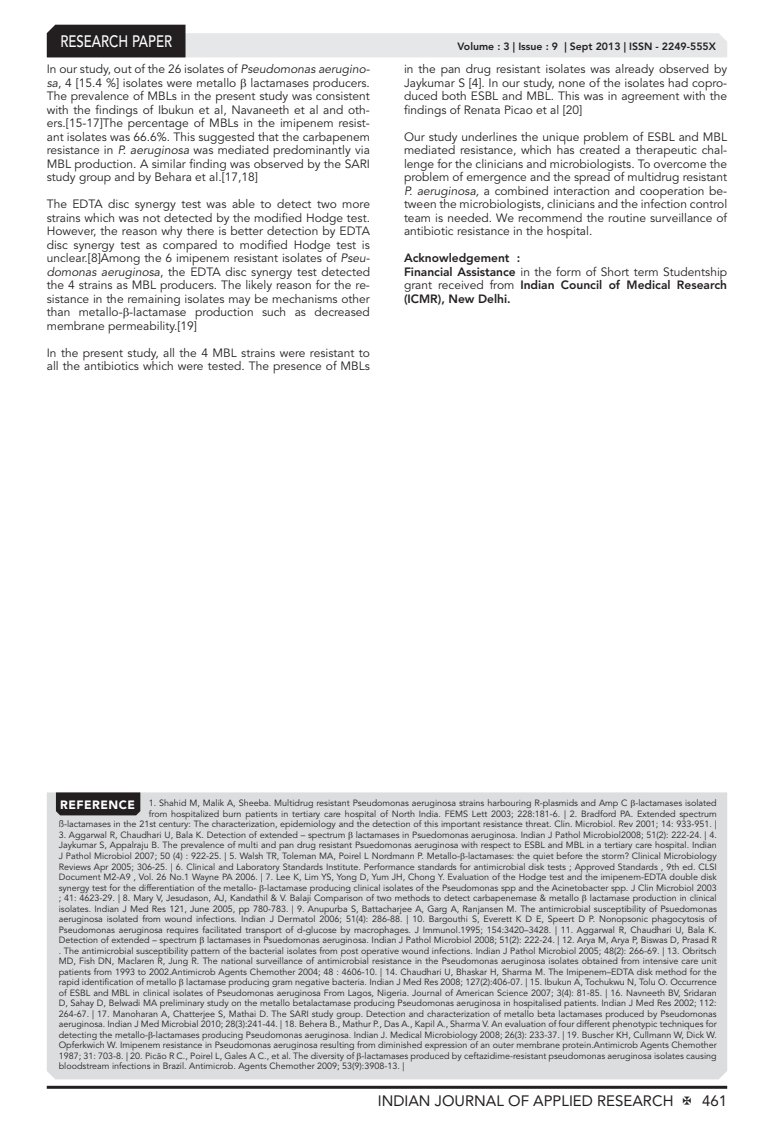
<style>
.page{position:relative;width:774px;height:1136px;background:#fff}
.page>*{position:absolute;margin:0;border:0;box-sizing:border-box;transform-origin:0 0}
.t1{font:500 16.5px "Avenir LT Std";color:#fff;scale:.8 1}
.t2{font:15px "Avenir LT Std";color:#231f20}
.Body_Text{font:12px/13.5px "Avenir LT Std";color:#231f20;text-align:justify}
.Body_Text-2{font:800 12px/13.5px "Avenir LT Std";color:#231f20;text-align:justify}
.Bold{font:800 12px "Avenir LT Std";color:#231f20}
.t3{font:900 12px "Avenir LT Std";letter-spacing:.04em;color:#fff}
.t4{font:800 10.5px "Avenir LT Std";color:#231f20}
.Reference{font:9px/10.5px "Avenir LT Std";color:#231f20;text-align:right}
.s1{font-style:italic}
.s2{font-weight:400}
</style>
<div class="page">
<hr style="left:47px;top:1085px;width:680px;height:3px;background:#231f20">
<svg style="left:47px;top:25px;width:680px;height:32px"></svg>
<div style="left:47px;top:792px;width:680px;height:287px;background:#dcdddf"></div>
<div style="left:56px;top:792px;width:84px;height:23px;background:#231f20"></div>
<svg style="left:631px;top:800px;width:4px;height:8px"></svg>
<svg style="left:349px;top:831px;width:4px;height:8px"></svg>
<svg style="left:461px;top:852px;width:4px;height:8px"></svg>
<svg style="left:260px;top:884px;width:4px;height:8px"></svg>
<svg style="left:582px;top:894px;width:4px;height:8px"></svg>
<svg style="left:200px;top:936px;width:4px;height:8px"></svg>
<svg style="left:179px;top:978px;width:5px;height:8px"></svg>
<svg style="left:149px;top:1031px;width:4px;height:8px"></svg>
<svg style="left:357px;top:1052px;width:4px;height:8px"></svg>
<h1 class="t1" style="left:60px;top:32px;width:141px">RESEARCH PAPER</h1>
<p class="Body_Text" style="left:47px;top:62px;width:325px">In our study, out of the 26 isolates of <span class="s1">Pseudomonas aerugino&shy;sa</span>, 4 [15.4 %] isolates were metallo lactamases producers.<br>The prevalence of MBLs in the present study was consistent with the findings of Ibukun et al, Navaneeth et al and oth&shy;ers.[15-17]The percentage of MBLs in the imipenem resist&shy;ant isolates was 66.6%. This suggested that the carbapenem resistance in <span class="s1">P. aeruginosa</span> was mediated predominantly via MBL production. A similar finding was observed by the SARI study group and by Behara et al.[17,18]</p>
<p class="Body_Text" style="left:47px;top:197px;width:325px">The EDTA disc synergy test was able to detect two more strains which was not detected by the modified Hodge test.<br>However, the reason why there is better detection by EDTA disc synergy test as compared to modified Hodge test is unclear.[8]Among the 6 imipenem resistant isolates of <span class="s1">Pseu&shy;domonas aeruginosa</span>, the EDTA disc synergy test detected the 4 strains as MBL producers. The likely reason for the re&shy;sistance in the remaining isolates may be mechanisms other than metallo- -lactamase production such as decreased membrane permeability.[19]</p>
<p class="Body_Text" style="left:47px;top:346px;width:325px">In the present study, all the 4 MBL strains were resistant to all the antibiotics which were tested. The presence of MBLs</p>
<p class="t4" style="left:457px;top:41px;width:260px">Volume : 3 | Issue : 9 | Sept 2013 | ISSN - 2249-555X</p>
<p class="Body_Text" style="left:404px;top:62px;width:325px">in the pan drug resistant isolates was already observed by Jaykumar S [4]. In our study, none of the isolates had copro&shy;duced both ESBL and MBL. This was in agreement with the findings of Renata Picao et al [20]</p>
<p class="Body_Text" style="left:404px;top:130px;width:325px">Our study underlines the unique problem of ESBL and MBL mediated resistance, which has created a therapeutic chal&shy;lenge for the clinicians and microbiologists. To overcome the problem of emergence and the spread of multidrug resistant <span class="s1">P. aeruginosa,</span> a combined interaction and cooperation be&shy;tween the microbiologists, clinicians and the infection control team is needed. We recommend the routine surveillance of antibiotic resistance in the hospital.</p>
<p class="Bold" style="left:404px;top:251px;width:118px">Acknowledgement :</p>
<p class="Body_Text-2" style="left:404px;top:265px;width:325px">Financial Assistance <span class="s2">in the form of Short term Studentship grant received from</span> Indian Council of Medical Research (ICMR), New Delhi.</p>
<p class="Reference" style="left:59px;top:798px;width:660px">1. Shahid M, Malik A, Sheeba. Multidrug resistant Pseudomonas aeruginosa strains harbouring R-plasmids and Amp C -lactamases isolated<br>from hospitalized burn patients in tertiary care hospital of North India. FEMS Lett 2003; 228:181-6. | 2. Bradford PA. Extended spectrum<br>ß-lactamases in the 21st century: The characterization, epidemiology and the detection of this important resistance threat. Clin. Microbiol. Rev 2001; 14: 933-951. |</p>
<p class="Reference" style="left:59px;top:829px;width:660px;text-align:justify">3. Aggarwal R, Chaudhari U, Bala K. Detection of extended – spectrum lactamases in Psuedomonas aeruginosa. Indian J Pathol Microbiol2008; 51(2): 222-24. | 4.<br>Jaykumar S, Appalraju B. The prevalence of multi and pan drug resistant Psuedomonas aeruginosa with respect to ESBL and MBL in a tertiary care hospital. Indian J Pathol Microbiol 2007; 50 (4) : 922-25. | 5. Walsh TR, Toleman MA, Poirel L Nordmann P. Metallo- -lactamases: the quiet before the storm? Clinical Microbiology Reviews Apr 2005; 306-25. | 6. Clinical and Laboratory Standards Institute. Performance standards for antimicrobial disk tests ; Approved Standards , 9th ed. CLSI Document M2-A9 , Vol. 26 No.1 Wayne PA 2006. | 7. Lee K, Lim YS, Yong D, Yum JH, Chong Y. Evaluation of the Hodge test and the imipenem-EDTA double disk synergy test for the differentiation of the metallo- -lactamase producing clinical isolates of the Pseudomonas spp and the Acinetobacter spp. J Clin Microbiol 2003 ; 41: 4623-29. | 8. Mary V, Jesudason, AJ, Kandathil &amp; V. Balaji Comparison of two methods to detect carbapenemase &amp; metallo lactamase production in clinical isolates. Indian J Med Res 121, June 2005, pp 780-783. | 9. Anupurba S, Battacharjee A, Garg A, Ranjansen M. The antimicrobial susceptibility of Psuedomonas aeruginosa isolated from wound infections. Indian J Dermatol 2006; 51(4): 286-88. | 10. Bargouthi S, Everett K D E, Speert D P. Nonopsonic phagocytosis of Pseudomonas aeruginosa requires facilitated transport of d-glucose by macrophages. J Immunol.1995; 154:3420–3428. | 11. Aggarwal R, Chaudhari U, Bala K.<br>Detection of extended – spectrum lactamases in Psuedomonas aeruginosa. Indian J Pathol Microbiol 2008; 51(2): 222-24. | 12. Arya M, Arya P, Biswas D, Prasad R . The antimicrobial susceptibility pattern of the bacterial isolates from post operative wound infections. Indian J Pathol Microbiol 2005; 48(2): 266-69. | 13. Obritsch MD, Fish DN, Maclaren R, Jung R. The national surveillance of antimicrobial resistance in the Pseudomonas aeruginosa isolates obtained from intensive care unit patients from 1993 to 2002.Antimicrob Agents Chemother 2004; 48 : 4606-10. | 14. Chaudhari U, Bhaskar H, Sharma M. The Imipenem–EDTA disk method for the rapid identification of metallo lactamase producing gram negative bacteria. Indian J Med Res 2008; 127(2):406-07. | 15. Ibukun A, Tochukwu N, Tolu O. Occurrence of ESBL and MBL in clinical isolates of Pseudomonas aeruginosa From Lagos, Nigeria. Journal of American Science 2007; 3(4): 81-85. | 16. Navneeth BV, Sridaran D, Sahay D, Belwadi MA preliminary study on the metallo betalactamase producing Pseudomonas aeruginosa in hospitalised patients. Indian J Med Res 2002; 112:<br>264-67. | 17. Manoharan A, Chatterjee S, Mathai D. The SARI study group. Detection and characterization of metallo beta lactamases produced by Pseudomonas aeruginosa. Indian J Med Microbial 2010; 28(3):241-44. | 18. Behera B., Mathur P., Das A., Kapil A., Sharma V. An evaluation of four different phenotypic techniques for detecting the metallo- -lactamases producing Pseudomonas aeruginosa. Indian J. Medical Microbiology 2008; 26(3): 233-37. | 19. Buscher KH, Cullmann W, Dick W.<br>Opferkwich W. Imipenem resistance in Pseudomonas aeruginosa resulting from diminished expression of an outer membrane protein.Antimicrob Agents Chemother 1987; 31: 703-8. | 20. Picão R C., Poirel L, Gales A C., et al. The diversity of -lactamases produced by ceftazidime-resistant pseudomonas aeruginosa isolates causing bloodstream infections in Brazil. Antimicrob. Agents Chemother 2009; 53(9):3908-13. |</p>
<p class="t3" style="left:60px;top:797px;width:76px">REFERENCE</p>
<h2 class="t2" style="left:378px;top:1091px;width:297px">INDIAN JOURNAL OF APPLIED RESEARCH</h2>
<h2 class="t2" style="left:702px;top:1091px;width:27px">461</h2>
</div>
